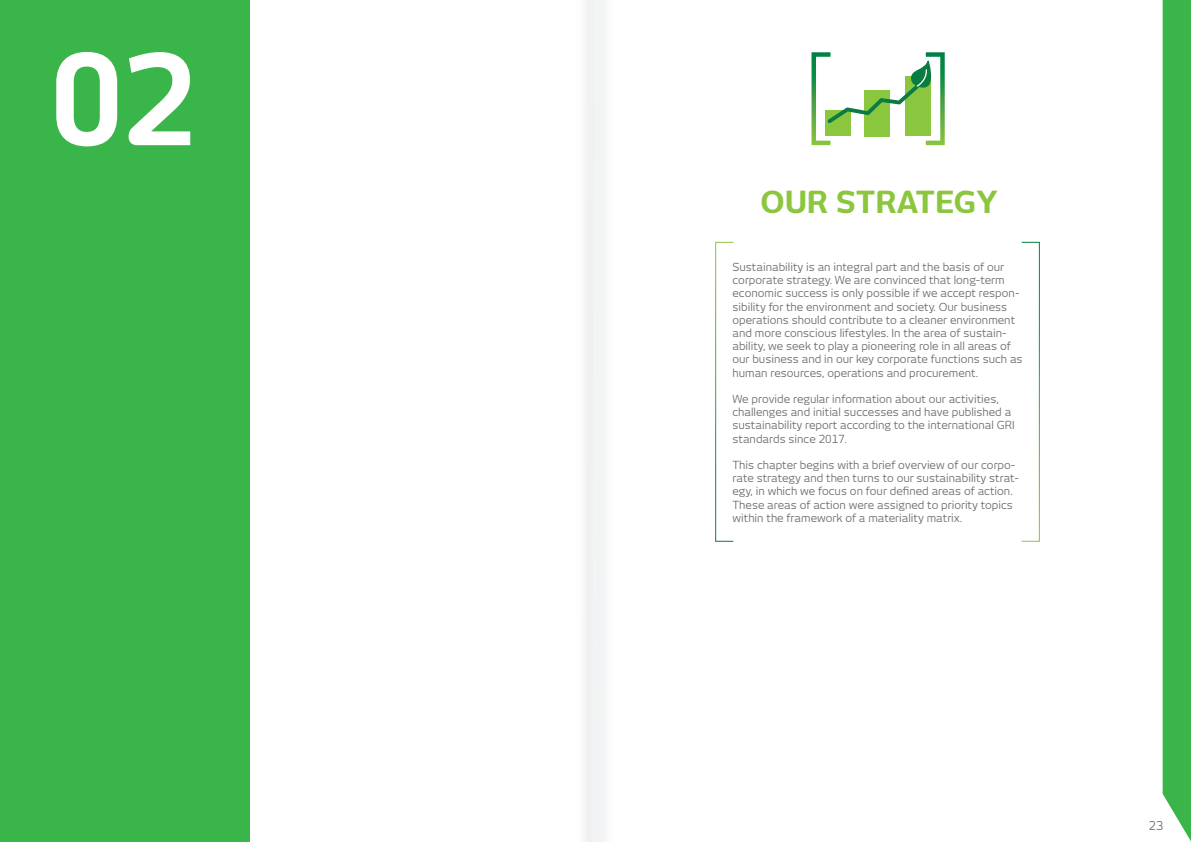
<style>
.page{position:relative;width:1191px;height:842px;background:#fff}
.page>*{position:absolute;margin:0;border:0;box-sizing:border-box;transform-origin:0 0}
.t1{font:700 124px "New June";color:#fff}
.t2{font:700 30px "New June";letter-spacing:.01em;color:#8bc63e}
.t3{font:12px "New June";color:#6c6d70}
.t4{font:11px/13.2px "New June";color:#6c6d70}
</style>
<div class="page">
<div style="left:0;top:0;width:249px;height:842px;background:#3ab54a"></div>
<div style="left:1162px;top:0;width:29px;height:841px;background:#3ab54a"></div>
<div style="left:715px;top:242px;width:19px;height:300px;border:1px solid #fff"></div>
<div style="left:1021px;top:242px;width:18px;height:300px;border:1px solid #fff"></div>
<svg style="left:813px;top:54px;width:130px;height:90px"></svg>
<div style="left:585px;top:0;width:20px;height:842px;background:#f2f3f3"></div>
<h1 class="t1" style="left:50px;top:27px;width:148px">02</h1>
<h2 class="t2" style="left:760px;top:185px;width:239px">OUR STRATEGY</h2>
<p class="t4" style="left:732px;top:260px;width:292px">Sustainability is an integral part and the basis of our corporate strategy. We are convinced that long-term economic success is only possible if we accept respon&shy;sibility for the environment and society. Our business operations should contribute to a cleaner environment and more conscious lifestyles. In the area of sustain&shy;ability, we seek to play a pioneering role in all areas of our business and in our key corporate functions such as human resources, operations and procurement.</p>
<p class="t4" style="left:732px;top:392px;width:284px">We provide regular information about our activities, challenges and initial successes and have published a sustainability report according to the international GRI standards since 2017.</p>
<p class="t4" style="left:732px;top:458px;width:288px">This chapter begins with a brief overview of our corpo&shy;rate strategy and then turns to our sustainability strat&shy;egy, in which we focus on four defined areas of action.<br>These areas of action were assigned to priority topics within the framework of a materiality matrix.</p>
<p class="t3" style="left:1149px;top:818px;width:16px">23</p>
</div>
